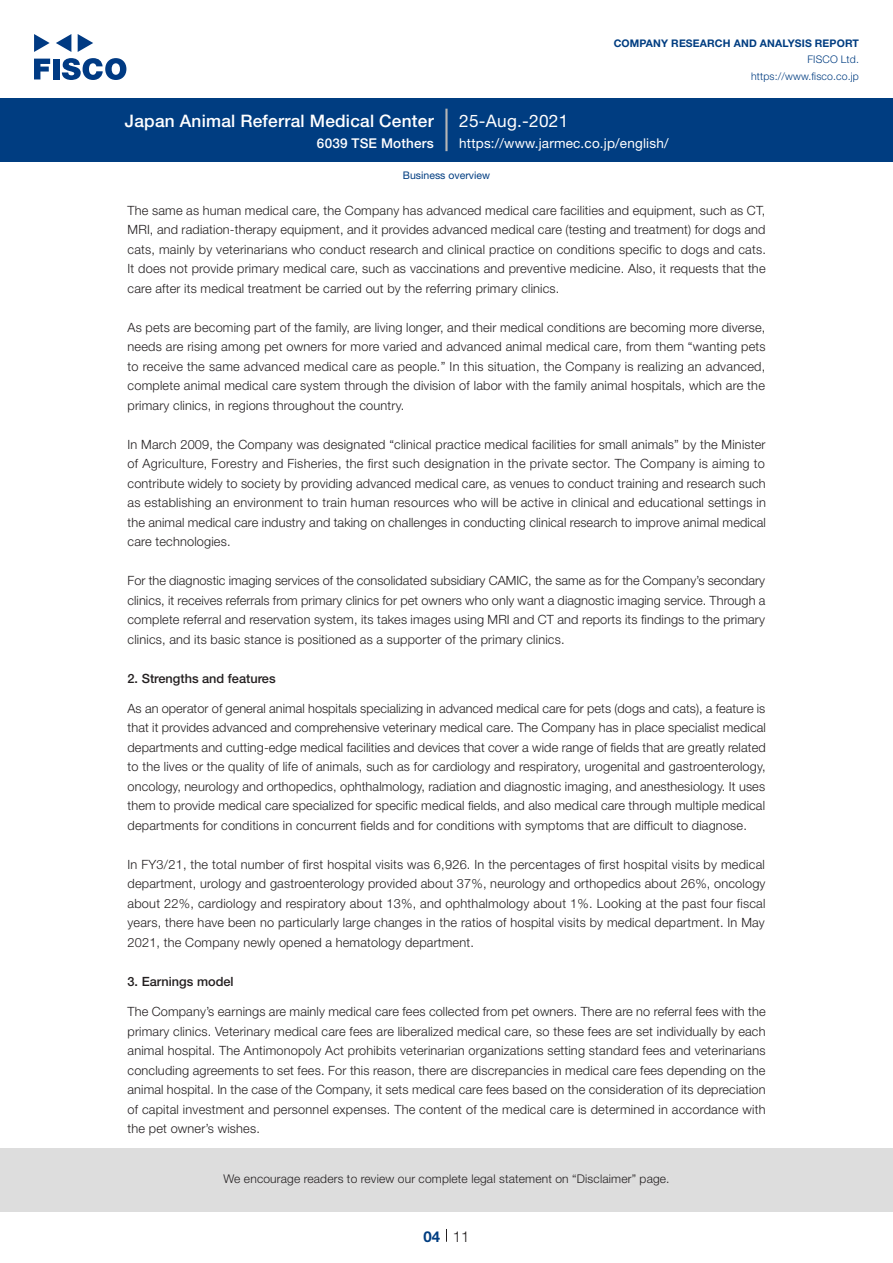
<style>
.page{position:relative;width:893px;height:1263px;background:#fff}
.page>*{position:absolute;margin:0;border:0;box-sizing:border-box;transform-origin:0 0}
.t1{font:500 17.25px "Helvetica Neue LT Std";letter-spacing:.015em;color:#fff}
.t2{font:17.25px "Helvetica Neue LT Std";letter-spacing:.015em;color:#fff}
.t3{font:300 15px "Helvetica Neue LT Std";color:#231f20}
.t4{font:700 15px "Helvetica Neue LT Std";color:#003d81}
.t5{font:13.5px "Helvetica Neue LT Std";letter-spacing:.015em;color:#fff}
.t6{font:500 13.5px "Helvetica Neue LT Std";letter-spacing:.015em;color:#fff}
.t7{font:300 12.75px/19.5px "Helvetica Neue LT Std";letter-spacing:.015em;color:#231f20;text-align:justify}
.t8{font:500 12.75px "Helvetica Neue LT Std";color:#231f20}
.t9{font:300 12px "Helvetica Neue LT Std";letter-spacing:.015em;color:#231f20}
.t10{font:700 10.5px "Helvetica Neue LT Std";letter-spacing:.015em;color:#003d81}
.t11{font:300 10.5px/16.5px "Helvetica Neue LT Std";letter-spacing:.015em;color:#003d81;text-align:right}
.t12{font:10.5px "Helvetica Neue LT Std";color:#003d81}
</style>
<div class="page">
<div style="left:0;top:1148px;width:893px;height:64px;background:#ddd"></div>
<svg style="left:34px;top:59px;width:16px;height:20px"></svg>
<div style="left:53px;top:59px;width:6px;height:20px;background:#003a83"></div>
<svg style="left:62px;top:58px;width:64px;height:22px"></svg>
<svg style="left:34px;top:34px;width:16px;height:18px"></svg>
<svg style="left:78px;top:34px;width:15px;height:18px"></svg>
<svg style="left:56px;top:34px;width:15px;height:18px"></svg>
<div style="left:0;top:98px;width:893px;height:64px;background:#003d81"></div>
<hr style="left:445px;top:109px;width:3px;height:42px;background:#b5b5b6">
<svg style="left:446px;top:1229px;width:1px;height:13px"></svg>
<h1 class="t1" style="left:125px;top:110px;width:310px">Japan Animal Referral Medical Center</h1>
<p class="t6" style="left:317px;top:135px;width:118px">6039 TSE Mothers</p>
<h1 class="t2" style="left:459px;top:110px;width:111px">25-Aug.-2021</h1>
<p class="t10" style="left:614px;top:37px;width:247px">COMPANY RESEARCH AND ANALYSIS REPORT</p>
<p class="t11" style="left:751px;top:51px;width:109px">FISCO Ltd. https://www.fisco.co j p.</p>
<p class="t5" style="left:459px;top:135px;width:211px">https://www.jarmec.co j p. /english/</p>
<p class="t12" style="left:403px;top:169px;width:89px">Business overview</p>
<p class="t7" style="left:128px;top:200px;width:640px">The same as human medical care, the Company has advanced medical care facilities and equipment, such as CT, MRI, and radiation-therapy equipment, and it provides advanced medical care (testing and treatment) for dogs and cats, mainly by veterinarians who conduct research and clinical practice on conditions specific to dogs and cats.<br>It does not provide primary medical care, such as vaccinations and preventive medicine. Also it, requests that the care after its medical treatment be carried out by the referring primary clinics.</p>
<p class="t7" style="left:128px;top:317px;width:640px">As pets are becoming part of the family, are living longer, and their medical conditions are becoming more diverse, needs are rising among pet owners for more varied and advanced animal medical care, from them “wanting pets to receive the same advanced medical care as people.” In this situation, the Company is realizing an advanced, complete animal medical care system through the division of labor with the family animal hospitals, which are the primary clinics in, regions throughout the country.</p>
<p class="t7" style="left:128px;top:434px;width:640px">In March 2009, the Company was designated “clinical practice medical facilities for small animals” by the Minister of Agriculture, Forestry and Fisheries, the first such designation in the private sector. The Company is aiming to contribute widely to society by providing advanced medical care, as venues to conduct training and research such as establishing an environment to train human resources who will be active in clinical and educational settings in the animal medical care industry and taking on challenges in conducting clinical research to improve animal medical care technologies.</p>
<p class="t7" style="left:128px;top:571px;width:639px">For the diagnostic imaging services of the consolidated subsidiary CAMIC, the same as for the Company s’ secondary clinics it, receives referrals from primary clinics for pet owners who only want a diagnostic imaging service. Through a complete referral and reservation system, its takes images using MRI and CT and reports its findings to the primary clinics, and its basic stance is positioned as a supporter of the primary clinics.</p>
<p class="t8" style="left:128px;top:671px;width:150px">2. Strengths and features</p>
<p class="t7" style="left:128px;top:698px;width:640px">As an operator of general animal hospitals specializing in advanced medical care for pets (dogs and cats a,) feature is that it provides advanced and comprehensive veterinary medical care. The Company has in place specialist medical departments and cutting-edge medical facilities and devices that cover a wide range of fields that are greatly related to the lives or the quality of life of animals, such as for cardiology and respiratory, urogenital and gastroenterology, oncology, neurology and orthopedics, ophthalmology, radiation and diagnostic imaging, and anesthesiology It. uses them to provide medical care specialized for specific medical fields, and also medical care through multiple medical departments for conditions in concurrent fields and for conditions with symptoms that are difficult to diagnose.</p>
<p class="t7" style="left:128px;top:854px;width:639px">In FY3/21, the total number of first hospital visits was 6,926. In the percentages of first hospital visits by medical department, urology and gastroenterology provided about 37%, neurology and orthopedics about 26%, oncology about 22%, cardiology and respiratory about 13%, and ophthalmology about 1%. Looking at the past four fiscal years, there have been no particularly large changes in the ratios of hospital visits by medical department In. May 2021, the Company newly opened a hematology department.</p>
<p class="t8" style="left:128px;top:974px;width:108px">3. Earnings model</p>
<p class="t7" style="left:128px;top:1001px;width:640px">The Company s’ earnings are mainly medical care fees collected from pet owners. There are no referral fees with the primary clinics. Veterinary medical care fees are liberalized medical care, so these fees are set individually by each animal hospital. The Antimonopoly Act prohibits veterinarian organizations setting standard fees and veterinarians concluding agreements to set fees. For this reason, there are discrepancies in medical care fees depending on the animal hospital In. the case of the Company it, sets medical care fees based on the consideration of its depreciation of capital investment and personnel expenses. The content of the medical care is determined in accordance with the pet owner s’ wishes.</p>
<p class="t9" style="left:223px;top:1171px;width:448px">We encourage readers to review our complete legal statement on “Disclaimer” page.</p>
<p class="t4" style="left:423px;top:1227px;width:18px">04</p>
<p class="t3" style="left:453px;top:1227px;width:18px">11</p>
</div>
